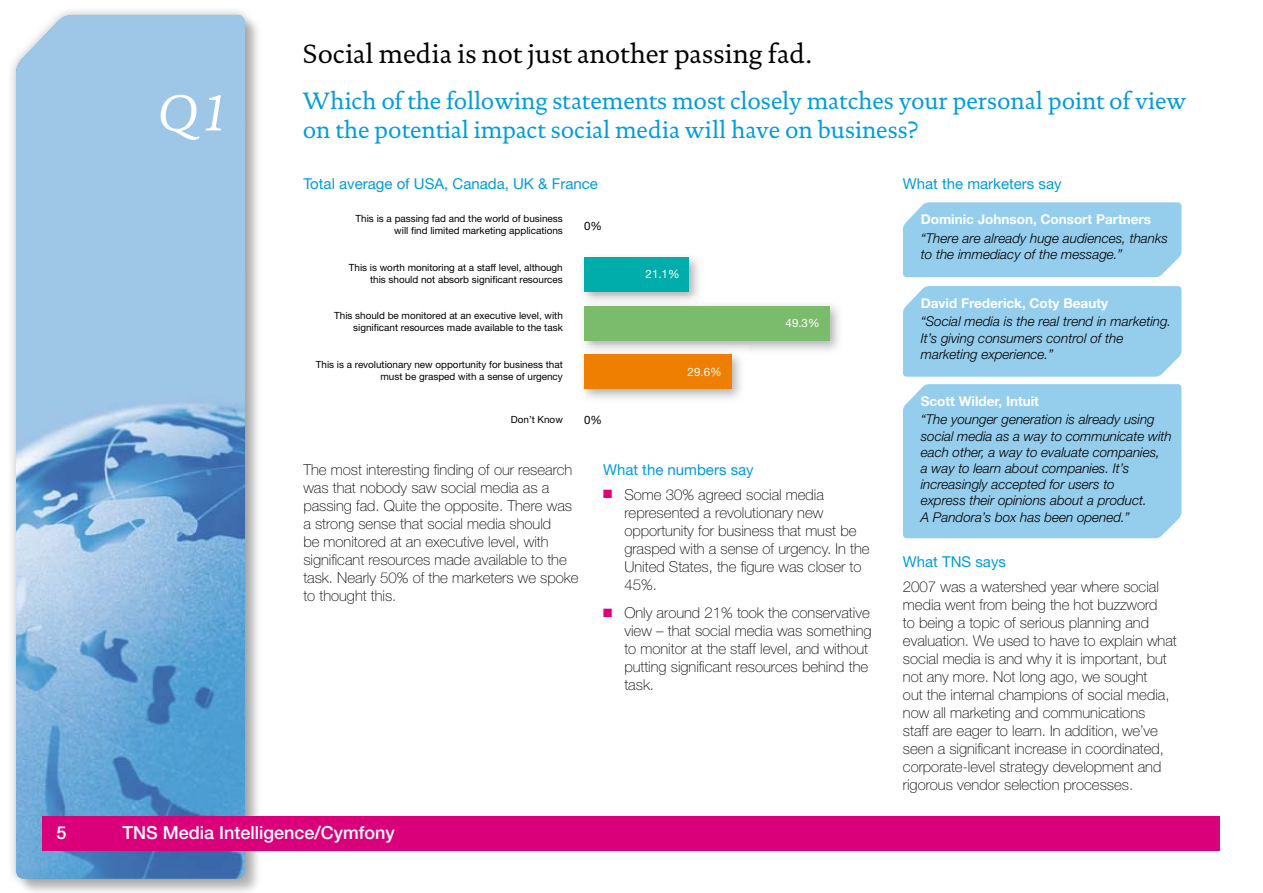
<style>
.page{position:relative;width:1263px;height:893px;background:#fff}
.page>*{position:absolute;margin:0;border:0;box-sizing:border-box;transform-origin:0 0}
.t1{font:italic 51px "DTL Documenta T";color:#fff}
.t2{font:27px "DTL Documenta T";color:#000}
.t3{font:24px "DTL Documenta T";color:#009cda}
.t4{font:500 18px "Helvetica Neue LT Std";color:#fff}
.t5{font:100 15px/18px "Helvetica Neue LT Std";color:#000}
.t6{font:15px "Helvetica Neue LT Std";color:#009cda}
.t7{font:italic 300 13.5px/16.2px "Helvetica Neue LT Std";letter-spacing:-.005em;color:#000}
.t8{font:700 13.5px "Helvetica Neue LT Std";color:#fff}
.t9{font:11.55px "Helvetica Neue";color:#fff}
.t10{font:11.55px "Helvetica Neue";color:#000}
.t11{font:9.9px/11.9px "Helvetica Neue";color:#000;text-align:right}
.s1{color:#e2007a}
</style>
<div class="page">
<div style="left:6px;top:5px;width:255px;height:888px;background:#000;opacity:.25"></div>
<img style="left:16px;top:15px;width:229px;height:864px">
<div style="left:43px;top:816px;width:1177px;height:34px;background:#da007a"></div>
<div style="left:584px;top:257px;width:105px;height:35px;background:#00adaa"></div>
<img style="left:584px;top:305px;width:255px;height:46px">
<img style="left:583px;top:297px;width:124px;height:12px">
<div style="left:584px;top:306px;width:245px;height:35px;background:#7bbb6c"></div>
<img style="left:584px;top:345px;width:165px;height:54px">
<div style="left:584px;top:354px;width:147px;height:35px;background:#ee7f00"></div>
<div style="left:903px;top:202px;width:278px;height:75px;background:#95ceed"></div>
<div style="left:903px;top:286px;width:278px;height:91px;background:#95ceed"></div>
<div style="left:903px;top:384px;width:278px;height:154px;background:#95ceed"></div>
<h1 class="t1" style="left:156px;top:82px;width:75px">Q1</h1>
<h2 class="t2" style="left:303px;top:38px;width:510px">Social media is not just another passing fad.</h2>
<h3 class="t3" style="left:303px;top:86px;width:885px">Which of the following statements most closely matches your personal point of view</h3>
<h3 class="t3" style="left:303px;top:115px;width:617px">on the potential impact social media will have on business?</h3>
<p class="t6" style="left:303px;top:175px;width:296px">Total average of USA, Canada, UK &amp; France</p>
<p class="t11" style="left:356px;top:212px;width:209px">This is a passing fad and the world of business will find limited marketing applications</p>
<p class="t11" style="left:349px;top:261px;width:215px">This is worth monitoring at a staff level, although this should not absorb significant resources</p>
<p class="t11" style="left:334px;top:310px;width:230px">This should be monitored at an executive level, with significant resources made available to the task</p>
<p class="t11" style="left:316px;top:358px;width:248px">This is a revolutionary new opportunity for business that must be grasped with a sense of urgency</p>
<p class="t11" style="left:511px;top:413px;width:53px">Don’t Know</p>
<p class="t10" style="left:584px;top:219px;width:19px">0%</p>
<p class="t10" style="left:584px;top:413px;width:19px">0%</p>
<p class="t9" style="left:646px;top:267px;width:36px">21.1%</p>
<p class="t9" style="left:688px;top:365px;width:36px">29.6%</p>
<p class="t9" style="left:785px;top:316px;width:36px">49.3%</p>
<p class="t5" style="left:303px;top:461px;width:277px">The most interesting finding of our research was that nobody saw social media as a passing fad. Quite the opposite. There was a strong sense that social media should<br>be monitored at an executive level, with significant resources made available to the task. Nearly 50% of the marketers we spoke to thought this.</p>
<p class="t6" style="left:603px;top:461px;width:152px">What the numbers say</p>
<p class="t5" style="left:624px;top:485px;width:247px;text-indent:-21px"><span class="s1">■</span> Some 30% agreed social media represented a revolutionary new opportunity for business that must be grasped with a sense of urgency. In the<br>United States, the figure was closer to<br>45%.</p>
<p class="t5" style="left:624px;top:604px;width:249px;text-indent:-21px"><span class="s1">■</span> Only around 21% took the conservative view – that social media was something to monitor at the staff level, and without putting significant resources behind the task.</p>
<p class="t6" style="left:903px;top:175px;width:160px">What the marketers say</p>
<p class="t8" style="left:921px;top:211px;width:232px">Dominic Johnson, Consort Partners</p>
<p class="t7" style="left:921px;top:230px;width:249px">“There are already huge audiences, thanks to the immediacy of the message.”</p>
<p class="t8" style="left:921px;top:295px;width:189px">David Frederick, Coty Beauty</p>
<p class="t7" style="left:921px;top:313px;width:252px">“Social media is the real trend in marketing.<br>It’s giving consumers control of the marketing experience.”</p>
<p class="t8" style="left:921px;top:393px;width:120px">Scott Wilder, Intuit</p>
<p class="t7" style="left:921px;top:411px;width:252px">“The younger generation is already using social media as a way to communicate with each other, a way to evaluate companies,<br>a way to learn about companies. It’s increasingly accepted for users to<br>express their opinions about a product.<br>A Pandora’s box has been opened.”</p>
<p class="t6" style="left:903px;top:553px;width:105px">What TNS says</p>
<p class="t5" style="left:903px;top:577px;width:275px">2007 was a watershed year where social media went from being the hot buzzword<br>to being a topic of serious planning and evaluation. We used to have to explain what social media is and why it is important, but not any more. Not long ago, we sought<br>out the internal champions of social media, now all marketing and communications<br>staff are eager to learn. In addition, we’ve seen a significant increase in coordinated, corporate-level strategy development and rigorous vendor selection processes.</p>
<p class="t4" style="left:56px;top:822px;width:12px">5</p>
<p class="t4" style="left:122px;top:822px;width:274px">TNS Media Intelligence/Cymfony</p>
</div>
